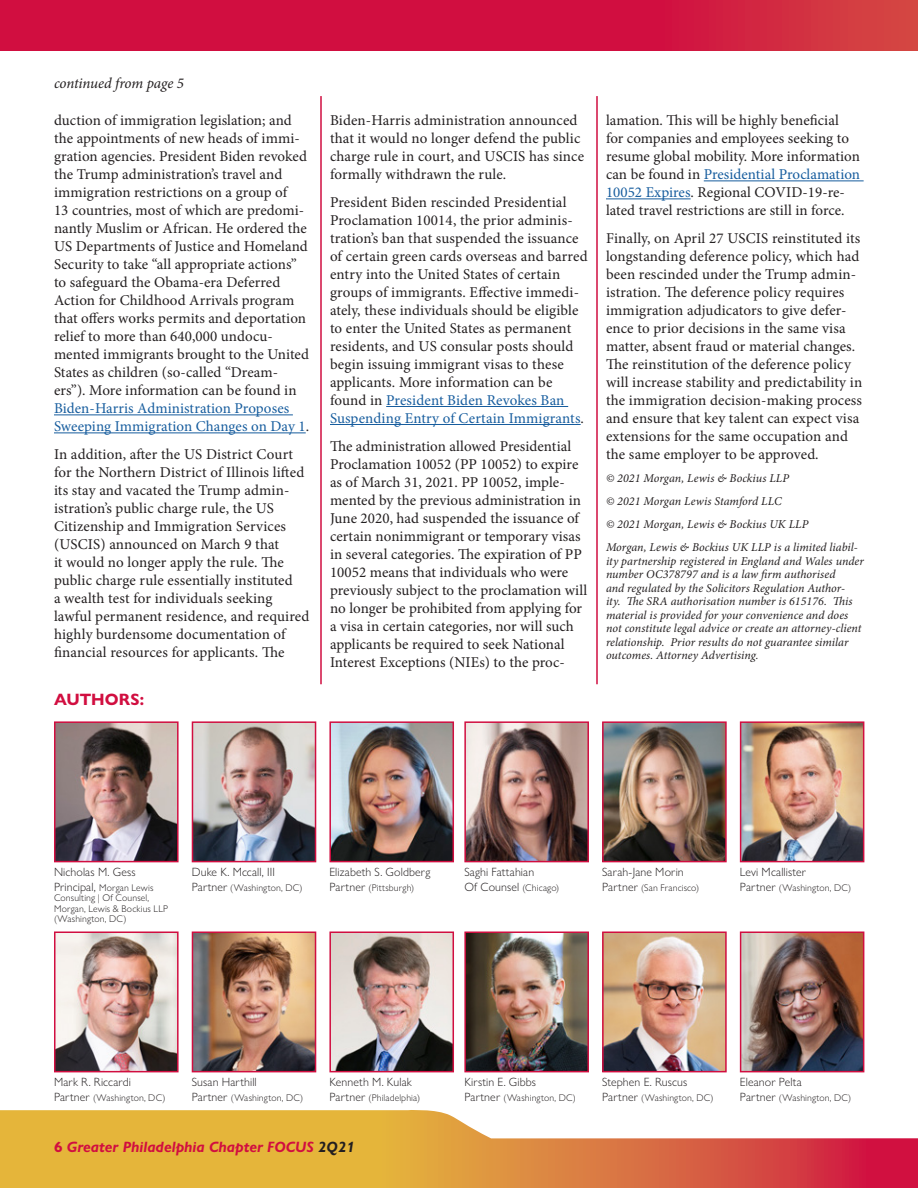
<style>
.page{position:relative;width:918px;height:1188px;background:#fff}
.page>*{position:absolute;margin:0;border:0;box-sizing:border-box;transform-origin:0 0}
.Subhead{font:700 16.5px "Gill Sans Nova";letter-spacing:.005em;color:#d10e40}
.body_text{font:15px/18px "Minion Pro";letter-spacing:.005em;color:#231f20}
.t1{font:italic 700 15px "Gill Sans Nova";color:#d10e40}
.Continued_line{font:italic 15px "Minion Pro";letter-spacing:-.01em;color:#231f20}
.body_text-2{font:italic 12px/13.5px "Minion Pro";letter-spacing:.005em;color:#231f20}
.event_date{font:300 12px/15px "Gill Sans Nova";letter-spacing:.01em;color:#231f20}
.event_date-2{font:300 9.75px/10.5px "Gill Sans Nova";letter-spacing:.015em;color:#231f20}
.s1{color:#175d9e}
.s2{font-size:12px}
.s3{font-size:9.75px}
.s4{font-style:normal}
.s5{color:#231f20}
</style>
<div class="page">
<hr style="left:54px;top:415px;width:239px;height:1px;background:#175d9e">
<hr style="left:54px;top:433px;width:252px;height:1px;background:#175d9e">
<hr style="left:386px;top:406px;width:182px;height:1px;background:#175d9e">
<hr style="left:330px;top:424px;width:251px;height:1px;background:#175d9e">
<hr style="left:704px;top:181px;width:160px;height:1px;background:#175d9e">
<hr style="left:606px;top:199px;width:85px;height:1px;background:#175d9e">
<hr style="left:321px;top:96px;width:1px;height:588px;background:#d10e40">
<hr style="left:597px;top:96px;width:1px;height:588px;background:#d10e40">
<img style="left:57px;top:724px;width:119px;height:135px">
<div style="left:54px;top:721px;width:125px;height:141px;border:2px solid #d10e40"></div>
<img style="left:467px;top:724px;width:119px;height:135px">
<div style="left:464px;top:721px;width:125px;height:141px;border:2px solid #d10e40"></div>
<img style="left:195px;top:724px;width:118px;height:135px">
<div style="left:192px;top:721px;width:124px;height:141px;border:2px solid #d10e40"></div>
<img style="left:605px;top:724px;width:119px;height:135px">
<div style="left:602px;top:721px;width:125px;height:141px;border:2px solid #d10e40"></div>
<img style="left:332px;top:724px;width:119px;height:135px">
<div style="left:329px;top:721px;width:125px;height:141px;border:2px solid #d10e40"></div>
<img style="left:743px;top:724px;width:118px;height:135px">
<div style="left:740px;top:721px;width:124px;height:141px;border:2px solid #d10e40"></div>
<img style="left:57px;top:935px;width:119px;height:134px">
<div style="left:54px;top:932px;width:125px;height:140px;border:2px solid #d10e40"></div>
<img style="left:467px;top:935px;width:119px;height:134px">
<div style="left:464px;top:932px;width:125px;height:140px;border:2px solid #d10e40"></div>
<img style="left:195px;top:935px;width:118px;height:134px">
<div style="left:192px;top:932px;width:124px;height:140px;border:2px solid #d10e40"></div>
<img style="left:605px;top:935px;width:119px;height:134px">
<div style="left:602px;top:932px;width:125px;height:140px;border:2px solid #d10e40"></div>
<img style="left:332px;top:935px;width:119px;height:134px">
<div style="left:329px;top:932px;width:125px;height:140px;border:2px solid #d10e40"></div>
<img style="left:743px;top:935px;width:118px;height:134px">
<div style="left:740px;top:932px;width:124px;height:140px;border:2px solid #d10e40"></div>
<svg style="left:0;top:0;width:918px;height:50px;background:#d11640"></svg>
<svg style="left:0;top:1110px;width:918px;height:78px"></svg>
<p class="Continued_line" style="left:54px;top:73px;width:131px">continued from page 5</p>
<p class="body_text" style="left:54px;top:112px;width:257px">duction of immigration legislation; and the appointments of new heads of immi&shy;gration agencies. President Biden revoked the Trump administration’s travel and immigration restrictions on a group of<br>13 countries, most of which are predomi&shy;nantly Muslim or African. He ordered the US Departments of Justice and Homeland Security to take “all appropriate actions” to safeguard the Obama-era Deferred Action for Childhood Arrivals program that offers works permits and deportation relief to more than 640,000 undocu&shy;mented immigrants brought to the United States as children (so-called “Dream&shy;ers”). More information can be found in <span class="s1">Biden-Harris Administration Proposes Sweeping Immigration Changes on Day 1</span>.</p>
<p class="body_text" style="left:54px;top:445px;width:257px">In addition, after the US District Court for the Northern District of Illinois lifted its stay and vacated the Trump admin&shy;istration’s public charge rule, the US Citizenship and Immigration Services (USCIS) announced on March 9 that<br>it would no longer apply the rule. The public charge rule essentially instituted<br>a wealth test for individuals seeking lawful permanent residence, and required highly burdensome documentation of financial resources for applicants. The</p>
<p class="Subhead" style="left:54px;top:690px;width:92px">AUTHORS:</p>
<p class="body_text" style="left:330px;top:112px;width:256px">Biden-Harris administration announced that it would no longer defend the public charge rule in court, and USCIS has since formally withdrawn the rule.</p>
<p class="body_text" style="left:330px;top:193px;width:259px">President Biden rescinded Presidential Proclamation 10014, the prior adminis&shy;tration’s ban that suspended the issuance of certain green cards overseas and barred entry into the United States of certain groups of immigrants. Effective immedi&shy;ately, these individuals should be eligible to enter the United States as permanent residents, and US consular posts should begin issuing immigrant visas to these applicants. More information can be found in <span class="s1">President Biden Revokes Ban Suspending Entry of Certain Immigrants</span>.</p>
<p class="body_text" style="left:330px;top:437px;width:259px">The administration allowed Presidential Proclamation 10052 (PP 10052) to expire as of March 31, 2021. PP 10052, imple&shy;mented by the previous administration in June 2020, had suspended the issuance of certain nonimmigrant or temporary visas in several categories. The expiration of PP 10052 means that individuals who were previously subject to the proclamation will no longer be prohibited from applying for a visa in certain categories, nor will such applicants be required to seek National Interest Exceptions (NIEs) to the proc-</p>
<p class="body_text" style="left:606px;top:112px;width:256px">lamation. This will be highly beneficial for companies and employees seeking to resume global mobility. More information can be found in <span class="s1">Presidential Proclamation 10052 Expires</span>. Regional COVID-19-re&shy;lated travel restrictions are still in force.</p>
<p class="body_text" style="left:606px;top:229px;width:258px">Finally, on April 27 USCIS reinstituted its longstanding deference policy, which had been rescinded under the Trump admin&shy;istration. The deference policy requires immigration adjudicators to give defer&shy;ence to prior decisions in the same visa matter, absent fraud or material changes.<br>The reinstitution of the deference policy will increase stability and predictability in the immigration decision-making process and ensure that key talent can expect visa extensions for the same occupation and the same employer to be approved.</p>
<p class="body_text-2" style="left:606px;top:472px;width:185px">© 2021 Morgan, Lewis &amp; Bockius LLP</p>
<p class="body_text-2" style="left:606px;top:495px;width:177px">© 2021 Morgan Lewis Stamford LLC</p>
<p class="body_text-2" style="left:606px;top:518px;width:204px">© 2021 Morgan, Lewis &amp; Bockius UK LLP</p>
<p class="body_text-2" style="left:606px;top:541px;width:259px">Morgan, Lewis &amp; Bockius UK LLP is a limited liabil&shy;ity partnership registered in England and Wales under number OC378797 and is a law firm authorised<br>and regulated by the Solicitors Regulation Author-<br>ity. The SRA authorisation number is 615176. This material is provided for your convenience and does not constitute legal advice or create an attorney-client relationship. Prior results do not guarantee similar outcomes. Attorney Advertising.</p>
<p class="event_date" style="left:54px;top:864px;width:83px">Nicholas M. Gess</p>
<p class="event_date-2" style="left:54px;top:882px;width:116px"><span class="s2">Principal,</span> Morgan Lewis<br>Consulting | Of Counsel,<br>Morgan, Lewis &amp; Bockius LLP (Washington, DC)</p>
<p class="event_date" style="left:192px;top:864px;width:85px">Duke K. Mccall, III</p>
<p class="event_date-2" style="left:192px;top:882px;width:112px"><span class="s2">Partner</span> (Washington, DC)</p>
<p class="event_date" style="left:329px;top:864px;width:102px">Elizabeth S. Goldberg</p>
<p class="event_date-2" style="left:329px;top:882px;width:86px"><span class="s2">Partner</span> (Pittsburgh)</p>
<p class="event_date" style="left:464px;top:864px;width:96px">Saghi Fattahian<br>Of Counsel <span class="s3">(Chicago)</span></p>
<p class="event_date" style="left:602px;top:864px;width:83px">Sarah-Jane Morin</p>
<p class="event_date-2" style="left:602px;top:882px;width:99px"><span class="s2">Partner</span> (San Francisco)</p>
<p class="event_date" style="left:740px;top:864px;width:68px">Levi Mcallister</p>
<p class="event_date-2" style="left:740px;top:882px;width:113px"><span class="s2">Partner</span> (Washington, DC)</p>
<p class="event_date" style="left:54px;top:1074px;width:79px">Mark R. Riccardi</p>
<p class="event_date-2" style="left:54px;top:1092px;width:113px"><span class="s2">Partner</span> (Washington, DC)</p>
<p class="event_date" style="left:192px;top:1074px;width:67px">Susan Harthill</p>
<p class="event_date-2" style="left:192px;top:1092px;width:113px"><span class="s2">Partner</span> (Washington, DC)</p>
<p class="event_date" style="left:329px;top:1074px;width:84px">Kenneth M. Kulak</p>
<p class="event_date-2" style="left:329px;top:1092px;width:92px"><span class="s2">Partner</span> (Philadelphia)</p>
<p class="event_date" style="left:464px;top:1074px;width:73px">Kirstin E. Gibbs</p>
<p class="event_date-2" style="left:464px;top:1092px;width:113px"><span class="s2">Partner</span> (Washington, DC)</p>
<p class="event_date" style="left:602px;top:1074px;width:87px">Stephen E. Ruscus</p>
<p class="event_date-2" style="left:602px;top:1092px;width:113px"><span class="s2">Partner</span> (Washington, DC)</p>
<p class="event_date" style="left:740px;top:1074px;width:63px">Eleanor Pelta</p>
<p class="event_date-2" style="left:740px;top:1092px;width:113px"><span class="s2">Partner</span> (Washington, DC)</p>
<p class="t1" style="left:54px;top:1138px;width:302px"><span class="s4">6</span> Greater Philadelphia Chapter FOCUS <span class="s5">2Q21</span></p>
</div>
